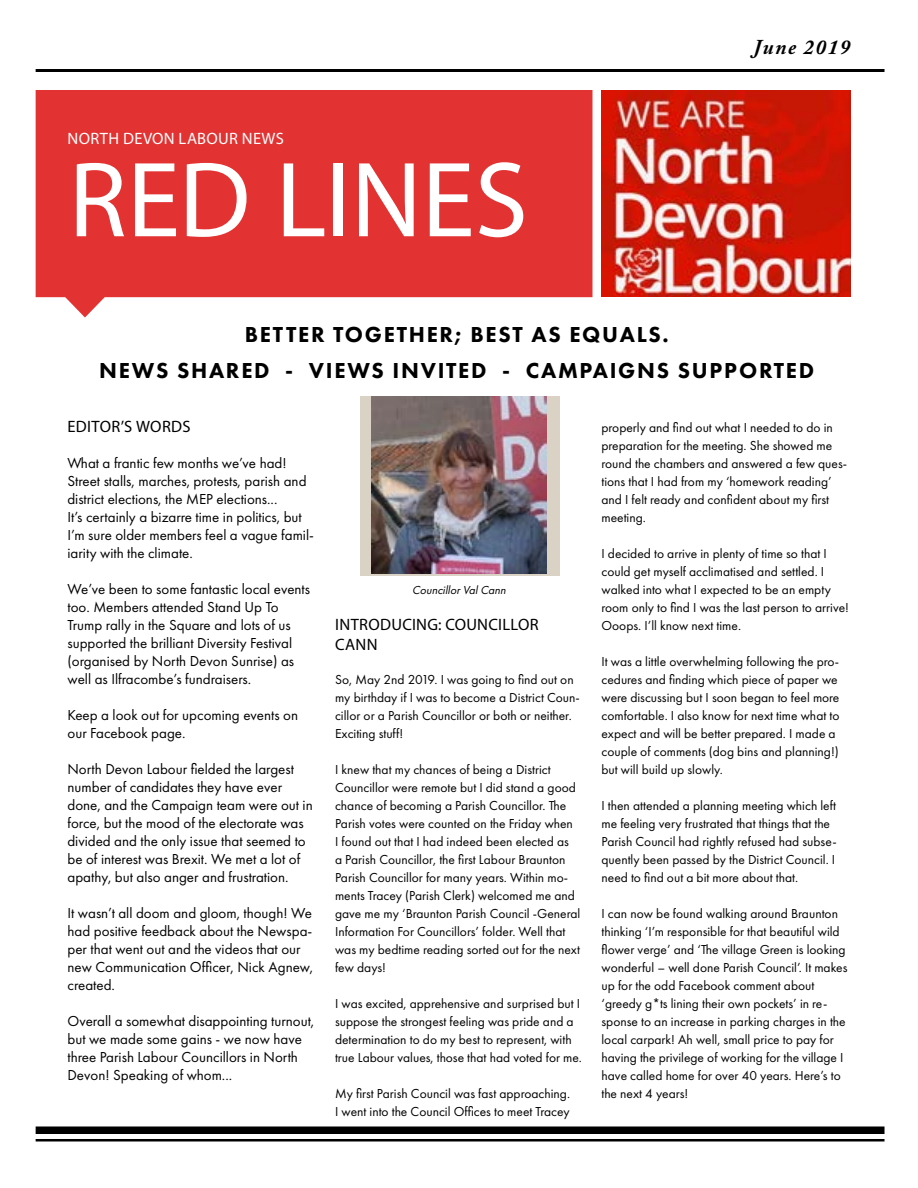
<style>
.page{position:relative;width:918px;height:1188px;background:#fff}
.page>*{position:absolute;margin:0;border:0;box-sizing:border-box;transform-origin:0 0}
.t1{font:108px "Myriad Pro";letter-spacing:-.005em;color:#fff}
.t2{font:800 22.5px/36px "Futura PT";letter-spacing:.075em;color:#000;text-align:center}
.t3{font:italic 700 21px "Adobe Caslon Pro";letter-spacing:.075em;color:#000}
.t4{font:16.5px/19.8px "Myriad Pro";letter-spacing:.015em;color:#000}
.t5{font:16.5px "Myriad Pro";letter-spacing:.02em;color:#fff}
.t6{font:15px/18px "Futura PT";color:#000}
.t7{font:13.5px/18px "Futura PT";color:#000}
.t8{font:italic 12px "Futura PT";color:#000}
</style>
<div class="page">
<svg style="left:36px;top:90px;width:556px;height:228px;background:#e44444"></svg>
<div style="left:360px;top:396px;width:199px;height:180px;background:#d9d2c5"></div>
<img style="left:371px;top:396px;width:176px;height:178px">
<div style="left:36px;top:1126px;width:849px;height:8px;background:#000"></div>
<hr style="left:36px;top:1139px;width:849px;height:3px;background:#000">
<hr style="left:36px;top:69px;width:849px;height:3px;background:#000">
<img style="left:602px;top:90px;width:248px;height:207px">
<p class="t5" style="left:68px;top:128px;width:218px">NORTH DEVON LABOUR NEWS</p>
<h1 class="t1" style="left:69px;top:133px;width:461px">RED LINES</h1>
<h3 class="t3" style="left:753px;top:34px;width:99px">June 2019</h3>
<h2 class="t2" style="left:99px;top:316px;width:717px">BETTER TOGETHER; BEST AS EQUALS.<br>NEWS SHARED - VIEWS INVITED - CAMPAIGNS SUPPORTED</h2>
<p class="t4" style="left:68px;top:416px;width:124px">EDITOR’S WORDS</p>
<p class="t6" style="left:68px;top:454px;width:248px">What a frantic few months we’ve had!<br>Street stalls, marches, protests, parish and district elections, the MEP elections...<br>It’s certainly a bizarre time in politics, but I’m sure older members feel a vague famil&shy;iarity with the climate.</p>
<p class="t6" style="left:68px;top:580px;width:244px">We’ve been to some fantastic local events too. Members attended Stand Up To Trump rally in the Square and lots of us supported the brilliant Diversity Festival (organised by North Devon Sunrise) as well as Ilfracombe’s fundraisers.</p>
<p class="t6" style="left:68px;top:706px;width:232px">Keep a look out for upcoming events on our Facebook page.</p>
<p class="t6" style="left:68px;top:760px;width:247px">North Devon Labour fielded the largest number of candidates they have ever done, and the Campaign team were out in force, but the mood of the electorate was divided and the only issue that seemed to be of interest was Brexit. We met a lot of apathy, but also anger and frustration.</p>
<p class="t6" style="left:68px;top:904px;width:247px">It wasn’t all doom and gloom, though! We had positive feedback about the Newspa&shy;per that went out and the videos that our new Communication Officer, Nick Agnew, created.</p>
<p class="t6" style="left:68px;top:1012px;width:248px">Overall a somewhat disappointing turnout, but we made some gains - we now have three Parish Labour Councillors in North Devon! Speaking of whom...</p>
<p class="t8" style="left:412px;top:583px;width:98px">CouncillorValCann</p>
<p class="t4" style="left:335px;top:614px;width:205px">INTRODUCING: COUNCILLOR<br>CANN</p>
<p class="t7" style="left:335px;top:670px;width:246px">So, May 2nd 2019. I was going to find out on my birthday if I was to become a District Coun&shy;cillor or a Parish Councillor or both or neither.<br>Exciting stuff!</p>
<p class="t7" style="left:335px;top:760px;width:247px">I knew that my chances of being a District Councillor were remote but I did stand a good chance of becoming a Parish Councillor. The Parish votes were counted on the Friday when<br>I found out that I had indeed been elected as<br>a Parish Councillor, the first Labour Braunton Parish Councillor for many years. Within mo&shy;ments Tracey (Parish Clerk) welcomed me and gave me my ‘Braunton Parish Council -General Information For Councillors’ folder. Well that was my bedtime reading sorted out for the next few days!</p>
<p class="t7" style="left:335px;top:994px;width:249px">I was excited, apprehensive and surprised but I suppose the strongest feeling was pride and a determination to do my best to represent, with true Labour values, those that had voted for me.</p>
<p class="t7" style="left:335px;top:1084px;width:237px">My first Parish Council was fast approaching.<br>I went into the Council Offices to meet Tracey</p>
<p class="t7" style="left:602px;top:418px;width:247px">properly and find out what I needed to do in preparation for the meeting. She showed me round the chambers and answered a few ques&shy;tions that I had from my ‘homework reading’ and I felt ready and confident about my first meeting.</p>
<p class="t7" style="left:602px;top:544px;width:249px">I decided to arrive in plenty of time so that I could get myself acclimatised and settled. I walked into what I expected to be an empty room only to find I was the last person to arrive!<br>Ooops. I’ll know next time.</p>
<p class="t7" style="left:602px;top:652px;width:239px">It was a little overwhelming following the pro&shy;cedures and finding which piece of paper we were discussing but I soon began to feel more comfortable. I also know for next time what to expect and will be better prepared. I made a couple of comments (dog bins and planning!) but will build up slowly.</p>
<p class="t7" style="left:602px;top:796px;width:237px">I then attended a planning meeting which left me feeling very frustrated that things that the Parish Council had rightly refused had subse&shy;quently been passed by the District Council. I need to find out a bit more about that.</p>
<p class="t7" style="left:602px;top:904px;width:248px">I can now be found walking around Braunton thinking ‘I’m responsible for that beautiful wild flower verge’ and ‘The village Green is looking wonderful – well done Parish Council’. It makes up for the odd Facebook comment about ‘greedy g*ts lining their own pockets’ in re&shy;sponse to an increase in parking charges in the local carpark! Ah well, small price to pay for having the privilege of working for the village I have called home for over 40 years. Here’s to the next 4 years!</p>
</div>
